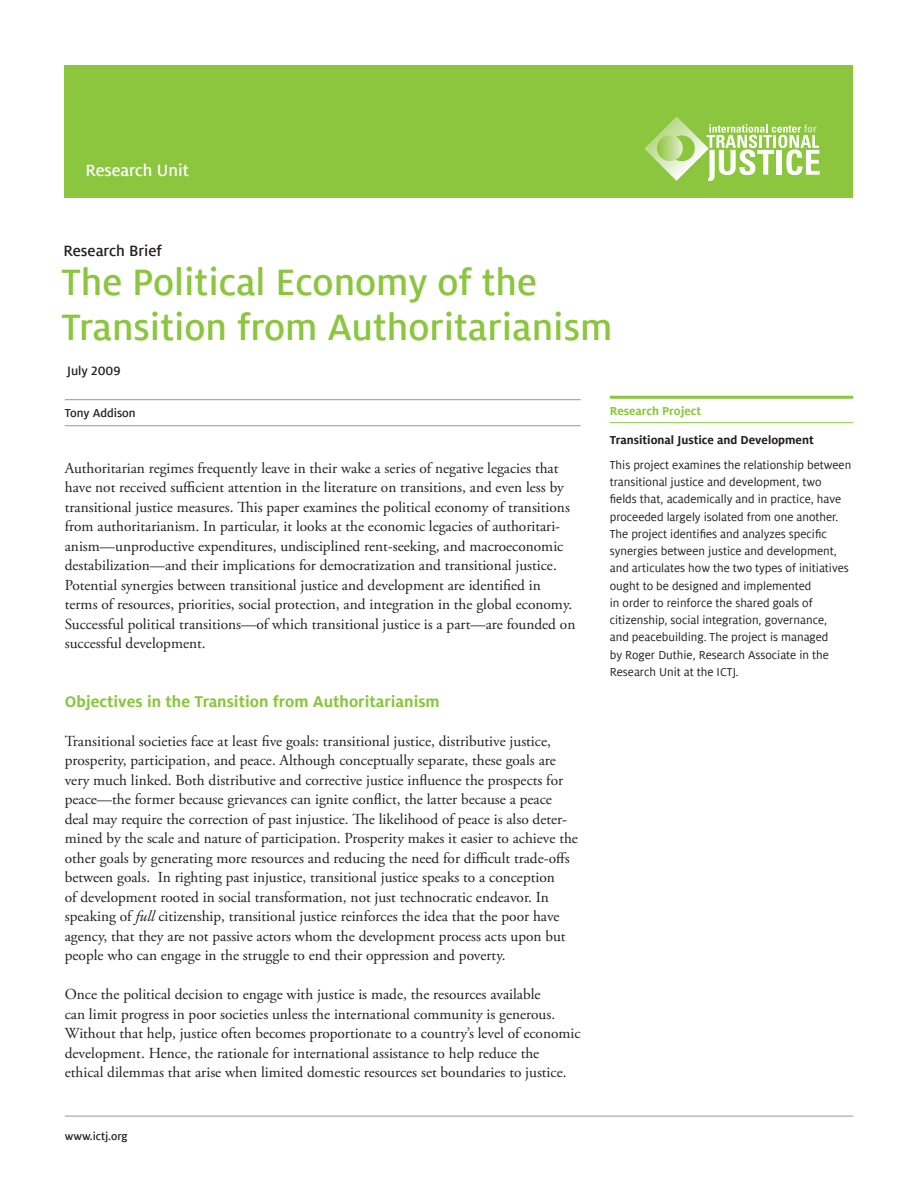
<style>
.page{position:relative;width:918px;height:1188px;background:#fff}
.page>*{position:absolute;margin:0;border:0;box-sizing:border-box;transform-origin:0 0}
.head_main{font:500 40.5px "Milo LF";color:#8bc63e}
.research_unit_top{font:500 18px "Milo LF";color:#fff}
.sub_head{font:700 17.25px "Milo LF";color:#8bc63e}
.exec_summary_title{font:500 16.5px "Milo LF";color:#231f20}
.body_general{font:15.3px/19.5px "Adobe Garamond Pro";color:#231f20}
.exec_summary_title-2{font:500 13.5px "Milo LF";color:#231f20}
.sidebar_body{font:12.75px/17.2px "Milo LF";color:#231f20}
.sidebar_sub_title_bl{font:700 12.75px "Milo LF";color:#231f20}
.sidebar_title{font:700 12.75px "Milo LF";color:#8bc63e}
.author{font:500 12.75px "Milo LF";color:#231f20}
.t1{font:500 12px "Milo LF";color:#231f20}
.s1{font-style:italic}
</style>
<div class="page">
<hr style="left:65px;top:399px;width:516px;height:1px;background:#939598">
<hr style="left:65px;top:425px;width:516px;height:1px;background:#939598">
<div style="left:65px;top:65px;width:788px;height:132px;background:#8bc63e"></div>
<svg style="left:644px;top:116px;width:176px;height:65px"></svg>
<div style="left:669px;top:135px;width:26px;height:26px;background:#8bc63e;border-radius:50%"></div>
<svg style="left:657px;top:135px;width:26px;height:26px"></svg>
<hr style="left:610px;top:396px;width:243px;height:3px;background:#8bc63e">
<hr style="left:610px;top:422px;width:243px;height:1px;background:#8bc63e">
<hr style="left:65px;top:1116px;width:788px;height:1px;background:#939598">
<p class="research_unit_top" style="left:85px;top:160px;width:105px">Research Unit</p>
<p class="exec_summary_title" style="left:64px;top:242px;width:100px">Research Brief</p>
<p class="head_main" style="left:62px;top:260px;width:477px">The Political Economy of the</p>
<p class="head_main" style="left:62px;top:305px;width:552px">Transition from Authoritarianism</p>
<p class="exec_summary_title-2" style="left:67px;top:364px;width:55px">July 2009</p>
<p class="author" style="left:65px;top:406px;width:72px">Tony Addison</p>
<p class="body_general" style="left:65px;top:459px;width:512px">Authoritarian regimes frequently leave in their wake a series of negative legacies that have not received sufficient attention in the literature on transitions, and even less by transitional justice measures. This paper examines the political economy of transitions from authoritarianism. In particular, it looks at the economic legacies of authoritari&shy;anism—unproductive expenditures, undisciplined rent-seeking, and macroeconomic destabilization—and their implications for democratization and transitional justice.<br>Potential synergies between transitional justice and development are identified in terms of resources, priorities, social protection, and integration in the global economy.<br>Successful political transitions—of which transitional justice is a part—are founded on successful development.</p>
<p class="sub_head" style="left:65px;top:691px;width:376px">Objectives in the Transition from Authoritarianism</p>
<p class="body_general" style="left:65px;top:732px;width:515px">Transitional societies face at least five goals: transitional justice, distributive justice, prosperity, participation, and peace. Although conceptually separate, these goals are very much linked. Both distributive and corrective justice influence the prospects for peace—the former because grievances can ignite conflict, the latter because a peace deal may require the correction of past injustice. The likelihood of peace is also deter&shy;mined by the scale and nature of participation. Prosperity makes it easier to achieve the other goals by generating more resources and reducing the need for difficult trade-offs between goals. In righting past injustice, transitional justice speaks to a conception<br>of development rooted in social transformation, not just technocratic endeavor. In speaking of <span class="s1">full</span> citizenship, transitional justice reinforces the idea that the poor have agency, that they are not passive actors whom the development process acts upon but people who can engage in the struggle to end their oppression and poverty.</p>
<p class="body_general" style="left:65px;top:985px;width:517px">Once the political decision to engage with justice is made, the resources available<br>can limit progress in poor societies unless the international community is generous.<br>Without that help, justice often becomes proportionate to a country’s level of economic development. Hence, the rationale for international assistance to help reduce the ethical dilemmas that arise when limited domestic resources set boundaries to justice.</p>
<p class="t1" style="left:65px;top:1129px;width:64px">www.ictj.org</p>
<p class="sidebar_title" style="left:610px;top:404px;width:93px">Research Project</p>
<p class="sidebar_sub_title_bl" style="left:610px;top:433px;width:205px">Transitional Justice and Development</p>
<p class="sidebar_body" style="left:610px;top:456px;width:243px">This project examines the relationship between transitional justice and development, two fields that, academically and in practice, have proceeded largely isolated from one another.<br>The project identifies and analyzes specific synergies between justice and development, and articulates how the two types of initiatives ought to be designed and implemented<br>in order to reinforce the shared goals of citizenship, social integration, governance,<br>and peacebuilding. The project is managed<br>by Roger Duthie, Research Associate in the Research Unit at the ICTJ.</p>
</div>
